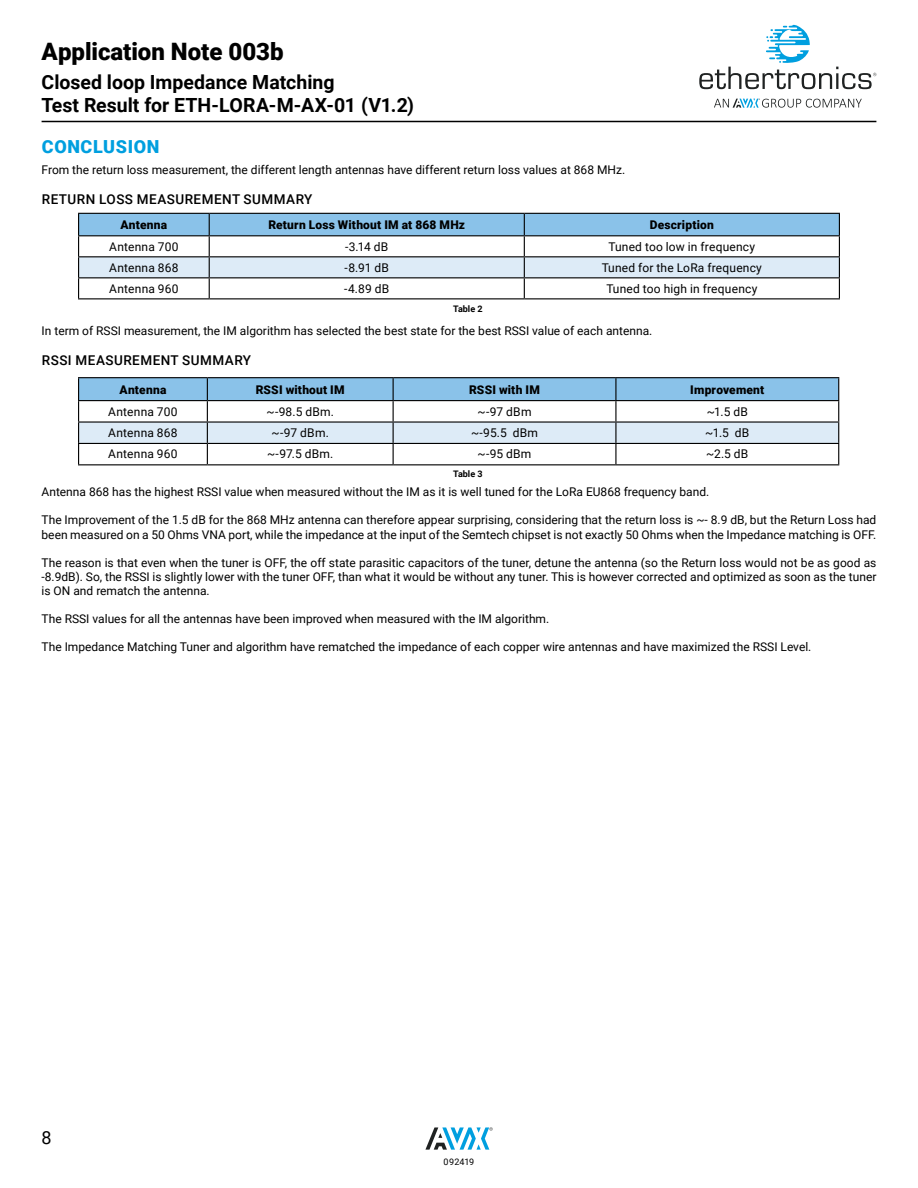
<style>
.page{position:relative;width:918px;height:1188px;background:#fff}
.page>*{position:absolute;margin:0;border:0;box-sizing:border-box;transform-origin:0 0}
.t1{font:900 24px "Roboto";color:#000}
.t2{font:700 19.5px/23.4px "Roboto";color:#000}
.t3{font:900 18px "Roboto";letter-spacing:.035em;color:#009fdf}
.t4{font:18px "Roboto";color:#000}
.t5{font:500 13.5px "Roboto";letter-spacing:.035em;color:#000}
.t6{font:12px/14.4px "Roboto";color:#000}
.t7{font:900 12px "Roboto";letter-spacing:.015em;color:#000}
.t8{font:12px "Roboto";letter-spacing:.02em;color:#000}
.t9{font:700 9px "Roboto";color:#000}
.t10{font:9px "Roboto";letter-spacing:.02em;color:#000}
</style>
<div class="page">
<hr style="left:42px;top:121px;width:834px;height:1px;background:#000">
<svg style="left:699px;top:25px;width:177px;height:64px"></svg>
<svg style="left:714px;top:99px;width:148px;height:9px"></svg>
<svg style="left:425px;top:1127px;width:68px;height:23px"></svg>
<svg style="left:78px;top:213px;width:762px;height:85px"></svg>
<hr style="left:78px;top:298px;width:131px;height:1px;background:#000">
<hr style="left:209px;top:298px;width:315px;height:1px;background:#000">
<hr style="left:524px;top:298px;width:316px;height:1px;background:#000">
<hr style="left:78px;top:377px;width:129px;height:1px;background:#000">
<hr style="left:207px;top:377px;width:186px;height:1px;background:#000">
<hr style="left:393px;top:377px;width:223px;height:1px;background:#000">
<hr style="left:616px;top:377px;width:223px;height:1px;background:#000">
<svg style="left:78px;top:378px;width:761px;height:86px"></svg>
<hr style="left:78px;top:464px;width:129px;height:1px;background:#000">
<hr style="left:207px;top:464px;width:186px;height:1px;background:#000">
<hr style="left:393px;top:464px;width:223px;height:1px;background:#000">
<hr style="left:616px;top:464px;width:223px;height:1px;background:#000">
<h1 class="t1" style="left:42px;top:34px;width:244px">Application Note 003b</h1>
<h2 class="t2" style="left:42px;top:69px;width:374px">Closed loop Impedance Matching<br>Test Result for ETH-LORA-M-AX-01 (V1.2)</h2>
<h3 class="t3" style="left:42px;top:134px;width:119px">CONCLUSION</h3>
<p class="t6" style="left:42px;top:162px;width:585px">From the return loss measurement, the different length antennas have different return loss values at 868 MHz.</p>
<p class="t5" style="left:42px;top:189px;width:272px">RETURN LOSS MEASUREMENT SUMMARY</p>
<p class="t7" style="left:121px;top:216px;width:48px">Antenna</p>
<p class="t7" style="left:268px;top:216px;width:198px">Return Loss Without IM at 868 MHz</p>
<p class="t7" style="left:650px;top:216px;width:65px">Description</p>
<p class="t8" style="left:109px;top:238px;width:71px">Antenna 700</p>
<p class="t6" style="left:345px;top:239px;width:45px">-3.14 dB</p>
<p class="t6" style="left:609px;top:239px;width:148px">Tuned too low in frequency</p>
<p class="t8" style="left:109px;top:259px;width:71px">Antenna 868</p>
<p class="t6" style="left:345px;top:260px;width:46px">-8.91 dB</p>
<p class="t6" style="left:602px;top:260px;width:162px">Tuned for the LoRa frequency</p>
<p class="t8" style="left:109px;top:280px;width:71px">Antenna 960</p>
<p class="t6" style="left:344px;top:281px;width:47px">-4.89 dB</p>
<p class="t6" style="left:606px;top:281px;width:152px">Tuned too high in frequency</p>
<p class="t9" style="left:453px;top:303px;width:31px">Table 2</p>
<p class="t6" style="left:42px;top:323px;width:612px">In term of RSSI measurement, the IM algorithm has selected the best state for the best RSSI value of each antenna.</p>
<p class="t5" style="left:42px;top:351px;width:211px">RSSI MEASUREMENT SUMMARY</p>
<p class="t7" style="left:120px;top:381px;width:48px">Antenna</p>
<p class="t7" style="left:256px;top:381px;width:90px">RSSI without IM</p>
<p class="t7" style="left:469px;top:381px;width:72px">RSSI with IM</p>
<p class="t7" style="left:690px;top:381px;width:76px">Improvement</p>
<p class="t8" style="left:108px;top:403px;width:71px">Antenna 700</p>
<p class="t6" style="left:266px;top:404px;width:69px">~-98.5 dBm.</p>
<p class="t6" style="left:478px;top:404px;width:55px">~-97 dBm</p>
<p class="t6" style="left:707px;top:404px;width:43px">~1.5 dB</p>
<p class="t8" style="left:108px;top:424px;width:71px">Antenna 868</p>
<p class="t6" style="left:272px;top:425px;width:59px">~-97 dBm.</p>
<p class="t6" style="left:471px;top:425px;width:68px">~-95.5 dBm</p>
<p class="t6" style="left:705px;top:425px;width:46px">~1.5 dB</p>
<p class="t8" style="left:108px;top:446px;width:71px">Antenna 960</p>
<p class="t6" style="left:267px;top:447px;width:68px">~-97.5 dBm.</p>
<p class="t6" style="left:478px;top:447px;width:55px">~-95 dBm</p>
<p class="t6" style="left:706px;top:447px;width:44px">~2.5 dB</p>
<p class="t9" style="left:453px;top:468px;width:31px">Table 3</p>
<p class="t6" style="left:42px;top:484px;width:669px">Antenna 868 has the highest RSSI value when measured without the IM as it is well tuned for the LoRa EU868 frequency band.</p>
<p class="t6" style="left:42px;top:512px;width:836px">The Improvement of the 1.5 dB for the 868 MHz antenna can therefore appear surprising, considering that the return loss is ~- 8.9 dB, but the Return Loss had been measured on a 50 Ohms VNA port, while the impedance at the input of the Semtech chipset is not exactly 50 Ohms when the Impedance matching is OFF.</p>
<p class="t6" style="left:42px;top:555px;width:836px;text-align:justify">The reason is that even when the tuner is OFF, the off state parasitic capacitors of the tuner, detune the antenna (so the Return loss would not be as good as -8.9dB). So, the RSSI is slightly lower with the tuner OFF, than what it would be without any tuner. This is however corrected and optimized as soon as the tuner is ON and rematch the antenna.</p>
<p class="t6" style="left:42px;top:611px;width:509px">The RSSI values for all the antennas have been improved when measured with the IM algorithm.</p>
<p class="t6" style="left:42px;top:639px;width:771px">The Impedance Matching Tuner and algorithm have rematched the impedance of each copper wire antennas and have maximized the RSSI Level.</p>
<h3 class="t4" style="left:42px;top:1125px;width:12px">8</h3>
<p class="t10" style="left:444px;top:1155px;width:32px">092419</p>
</div>
